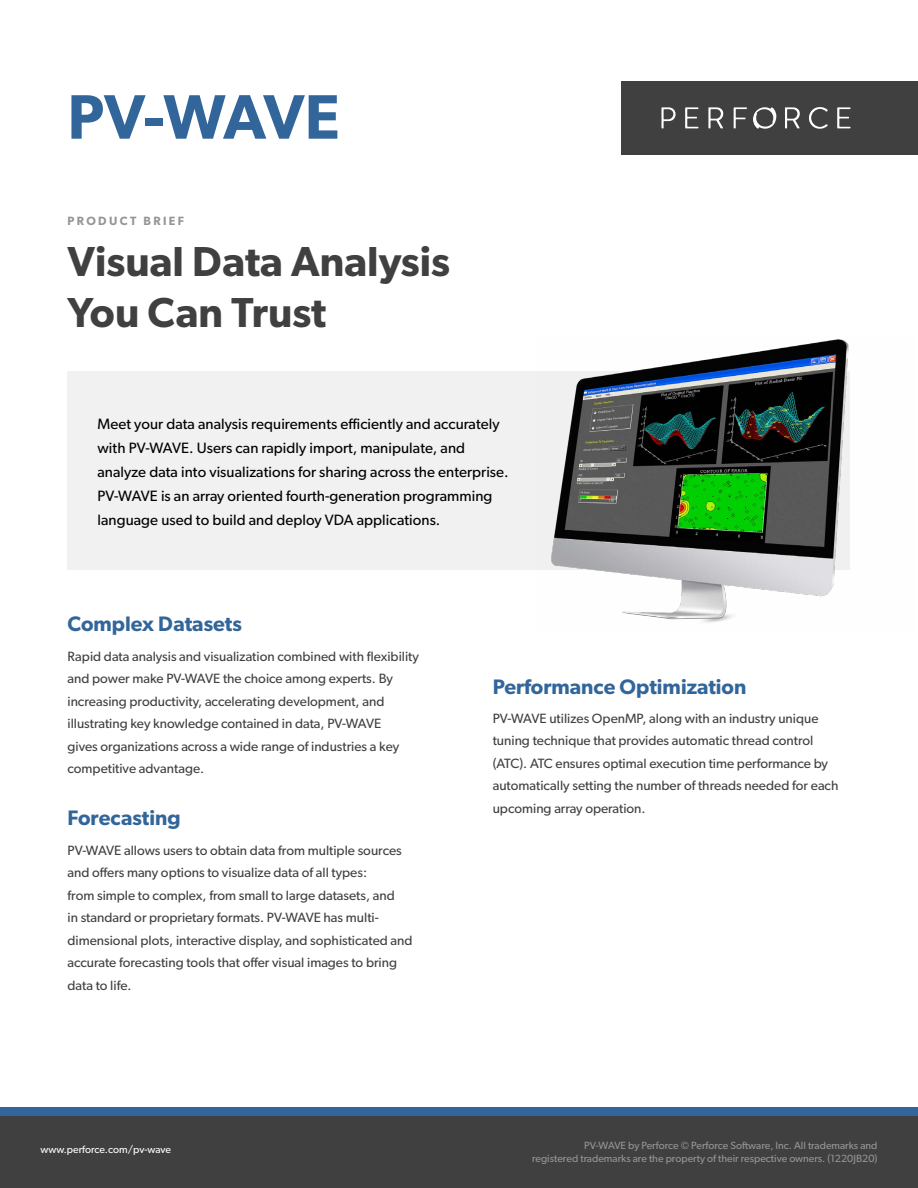
<style>
.page{position:relative;width:918px;height:1188px;background:#fff}
.page>*{position:absolute;margin:0;border:0;box-sizing:border-box;transform-origin:0 0}
.t1{font:600 63px "Gibson";letter-spacing:-.02em;color:#32669a}
.t2{font:600 42px/51px "Gibson";color:#404040}
.t3{font:600 21px "Gibson";color:#32669a}
.t4{font:15px/24px "Gibson";letter-spacing:.005em;color:#000}
.t5{font:13.5px/22.5px "Gibson";color:#404040}
.t6{font:600 12px "Gibson";letter-spacing:.2em;color:#939598}
.t7{font:10.5px/13.5px "Gibson";color:#939598;text-align:right}
.t8{font:10.5px "Gibson";color:#fff}
</style>
<div class="page">
<div style="left:621px;top:81px;width:297px;height:74px;background:#404040"></div>
<div style="left:0;top:1115px;width:918px;height:73px;background:#404040"></div>
<svg style="left:662px;top:107px;width:14px;height:21px"></svg>
<svg style="left:685px;top:107px;width:13px;height:21px"></svg>
<svg style="left:837px;top:107px;width:14px;height:21px"></svg>
<svg style="left:708px;top:107px;width:15px;height:21px"></svg>
<svg style="left:785px;top:107px;width:15px;height:21px"></svg>
<svg style="left:734px;top:107px;width:13px;height:21px"></svg>
<svg style="left:809px;top:107px;width:19px;height:22px"></svg>
<svg style="left:753px;top:107px;width:24px;height:22px"></svg>
<div style="left:0;top:1107px;width:918px;height:8px;background:#32669a"></div>
<div style="left:68px;top:372px;width:782px;height:198px;background:#f1f1f2"></div>
<img style="left:537px;top:339px;width:313px;height:284px">
<h1 class="t1" style="left:68px;top:79px;width:274px">PV-WAVE</h1>
<p class="t6" style="left:68px;top:213px;width:118px">PRODUCT BRIEF</p>
<h2 class="t2" style="left:68px;top:235px;width:384px">Visual Data Analysis<br>You Can Trust</h2>
<p class="t4" style="left:98px;top:411px;width:413px">Meet your data analysis requirements efficiently and accurately with PV-WAVE. Users can rapidly import, manipulate, and analyze data into visualizations for sharing across the enterprise.<br>PV-WAVE is an array oriented fourth-generation programming language used to build and deploy VDA applications.</p>
<h3 class="t3" style="left:68px;top:612px;width:176px">Complex Datasets</h3>
<p class="t5" style="left:68px;top:645px;width:353px">Rapid data analysis and visualization combined with flexibility and power make PV-WAVE the choice among experts. By increasing productivity, accelerating development, and illustrating key knowledge contained in data, PV-WAVE<br>gives organizations across a wide range of industries a key competitive advantage.</p>
<h3 class="t3" style="left:68px;top:806px;width:115px">Forecasting</h3>
<p class="t5" style="left:68px;top:838px;width:347px">PV-WAVE allows users to obtain data from multiple sources and offers many options to visualize data of all types:<br>from simple to complex, from small to large datasets, and<br>in standard or proprietary formats. PV-WAVE has multi&shy;dimensional plots, interactive display, and sophisticated and accurate forecasting tools that offer visual images to bring data to life.</p>
<h3 class="t3" style="left:493px;top:674px;width:255px">Performance Optimization</h3>
<p class="t5" style="left:493px;top:707px;width:347px">PV-WAVE utilizes OpenMP, along with an industry unique tuning technique that provides automatic thread control (ATC). ATC ensures optimal execution time performance by automatically setting the number of threads needed for each upcoming array operation.</p>
<p class="t8" style="left:40px;top:1143px;width:132px">www.perforce.com/pv-wave</p>
<p class="t7" style="left:532px;top:1138px;width:347px">PV-WAVE by Perforce © Perforce Software, Inc. All trademarks and<br>registered trademarks are the property of their respective owners. (1220JB20)</p>
</div>
